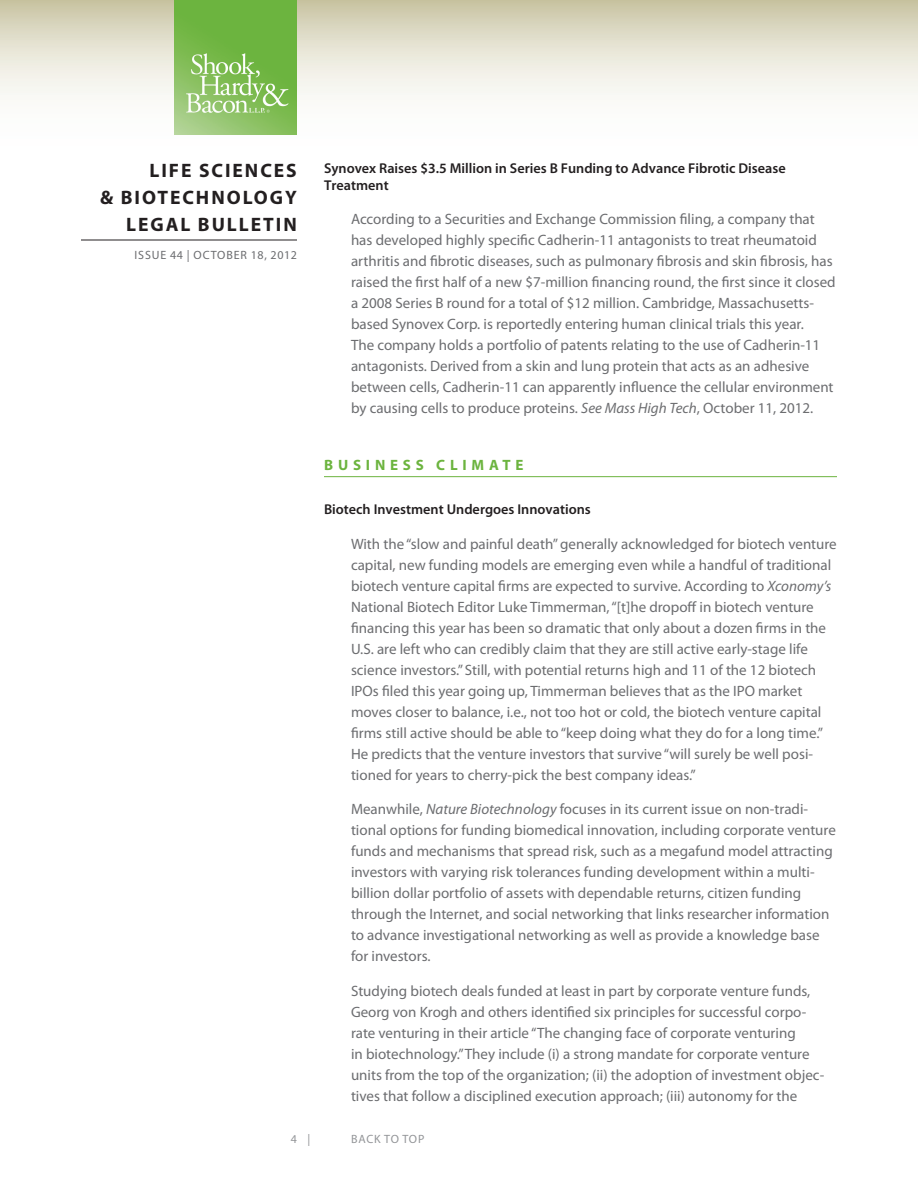
<style>
.page{position:relative;width:918px;height:1188px;background:#fff}
.page>*{position:absolute;margin:0;border:0;box-sizing:border-box;transform-origin:0 0}
.t1{font:700 19.5px/27px "Myriad Pro";letter-spacing:.1em;color:#231f20;text-align:right}
.Body{font:15px/21px "Myriad Pro";color:#6c6d70}
.Head{font:700 15px "Myriad Pro";letter-spacing:.32em;color:#6cb43f}
.Subhead{font:600 14.25px/17.1px "Myriad Pro";color:#231f20}
.t2{font:12px "Myriad Pro";letter-spacing:.07em;color:#6c6d70}
.t3{font:12px "Myriad Pro";letter-spacing:.06em;color:#939598}
.s1{font-style:italic}
</style>
<div class="page">
<svg style="left:0;top:0;width:918px;height:135px"></svg>
<hr style="left:81px;top:240px;width:216px;height:1px;background:#231f20">
<img style="left:175px;top:0;width:122px;height:135px">
<hr style="left:324px;top:476px;width:513px;height:1px;background:#6cb43f">
<h1 class="t1" style="left:100px;top:156px;width:198px">LIFE SCIENCES<br>&amp; BIOTECHNOLOGY<br>LEGAL BULLETIN</h1>
<p class="t2" style="left:135px;top:248px;width:164px">ISSUE 44 | OCTOBER 18, 2012</p>
<p class="Subhead" style="left:324px;top:159px;width:463px">Synovex Raises $3.5 Million in Series B Funding to Advance Fibrotic Disease<br>Treatment</p>
<p class="Body" style="left:351px;top:209px;width:486px">According to a Securities and Exchange Commission filing, a company that has developed highly specific Cadherin-11 antagonists to treat rheumatoid arthritis and fibrotic diseases, such as pulmonary fibrosis and skin fibrosis, has raised the first half of a new $7-million financing round, the first since it closed a 2008 Series B round for a total of $12 million. Cambridge, Massachusetts&shy;based Synovex Corp. is reportedly entering human clinical trials this year.<br>The company holds a portfolio of patents relating to the use of Cadherin-11 antagonists. Derived from a skin and lung protein that acts as an adhesive between cells, Cadherin-11 can apparently influence the cellular environment by causing cells to produce proteins. <span class="s1">See Mass High Tech</span>, October 11, 2012.</p>
<p class="Head" style="left:324px;top:455px;width:201px">BUSINESS CLIMATE</p>
<p class="Subhead" style="left:324px;top:501px;width:268px">Biotech Investment Undergoes Innovations</p>
<p class="Body" style="left:351px;top:533px;width:487px">With the “slow and painful death” generally acknowledged for biotech venture capital, new funding models are emerging even while a handful of traditional biotech venture capital firms are expected to survive. According to <span class="s1">Xconomy’s </span>National Biotech Editor Luke Timmerman, “[t]he dropoff in biotech venture financing this year has been so dramatic that only about a dozen firms in the U.S. are left who can credibly claim that they are still active early-stage life science investors.” Still, with potential returns high and 11 of the 12 biotech IPOs filed this year going up, Timmerman believes that as the IPO market moves closer to balance, i.e., not too hot or cold, the biotech venture capital firms still active should be able to “keep doing what they do for a long time.” He predicts that the venture investors that survive “will surely be well posi&shy;tioned for years to cherry-pick the best company ideas.”</p>
<p class="Body" style="left:351px;top:799px;width:486px">Meanwhile, <span class="s1">Nature Biotechnology</span> focuses in its current issue on non-tradi&shy;tional options for funding biomedical innovation, including corporate venture funds and mechanisms that spread risk, such as a megafund model attracting investors with varying risk tolerances funding development within a multi&shy;billion dollar portfolio of assets with dependable returns, citizen funding through the Internet, and social networking that links researcher information to advance investigational networking as well as provide a knowledge base for investors.</p>
<p class="Body" style="left:351px;top:980px;width:475px">Studying biotech deals funded at least in part by corporate venture funds, Georg von Krogh and others identified six principles for successful corpo&shy;rate venturing in their article “The changing face of corporate venturing<br>in biotechnology.” They include (i) a strong mandate for corporate venture units from the top of the organization; (ii) the adoption of investment objec&shy;tives that follow a disciplined execution approach; (iii) autonomy for the</p>
<p class="t3" style="left:291px;top:1132px;width:21px">4 |</p>
<p class="t3" style="left:351px;top:1132px;width:75px">BACK TO TOP</p>
</div>
